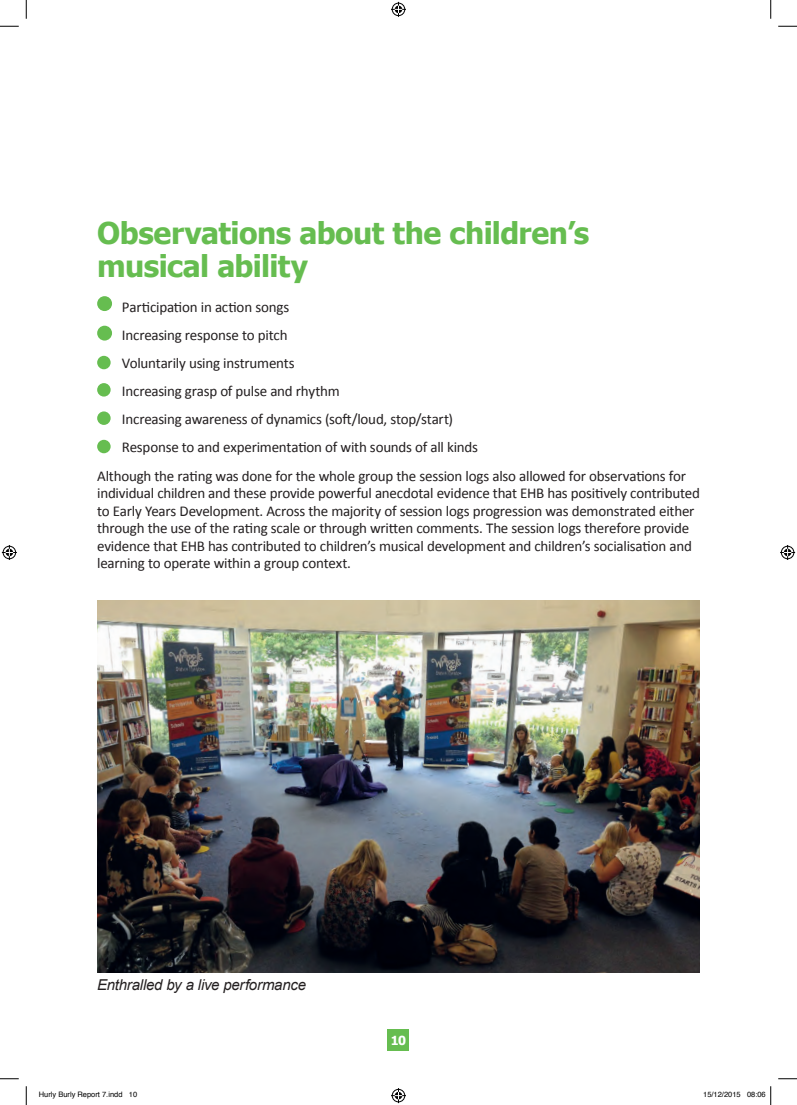
<style>
.page{position:relative;width:797px;height:1105px;background:#fff}
.page>*{position:absolute;margin:0;border:0;box-sizing:border-box;transform-origin:0 0}
.Sub_Heading_2{font:700 30px/32.5px "Tahoma";letter-spacing:-.02em;color:#66bd50}
.Body_Copy{font:15px/17.5px "Calibri";letter-spacing:-.015em;color:#231f20}
.Body_Copy-2{font:italic 15px "Arial";letter-spacing:-.015em;color:#231f20}
.t1{font:700 12.5px "Tahoma";color:#fff}
.t2{font:7.5px "Helvetica";color:#000}
</style>
<div class="page">
<div style="left:388px;top:1029px;width:21px;height:21px;background:#66bd50"></div>
<div style="left:97px;top:296px;width:15px;height:15px;background:#66bd50;border-radius:50%"></div>
<div style="left:97px;top:326px;width:15px;height:15px;background:#66bd50;border-radius:50%"></div>
<div style="left:97px;top:356px;width:14px;height:13px;background:#66bd50;border-radius:50%"></div>
<div style="left:97px;top:383px;width:14px;height:14px;background:#66bd50;border-radius:50%"></div>
<div style="left:97px;top:411px;width:14px;height:14px;background:#66bd50;border-radius:50%"></div>
<div style="left:97px;top:440px;width:14px;height:13px;background:#66bd50;border-radius:50%"></div>
<img style="left:97px;top:600px;width:602px;height:372px">
<svg style="left:0;top:25px;width:19px;height:2px"></svg>
<svg style="left:778px;top:25px;width:19px;height:2px"></svg>
<svg style="left:0;top:1078px;width:19px;height:1px"></svg>
<svg style="left:778px;top:1078px;width:19px;height:1px"></svg>
<svg style="left:25px;top:0;width:2px;height:19px"></svg>
<svg style="left:25px;top:1086px;width:2px;height:19px"></svg>
<svg style="left:770px;top:0;width:1px;height:19px"></svg>
<svg style="left:391px;top:2px;width:15px;height:15px"></svg>
<svg style="left:391px;top:1088px;width:15px;height:15px"></svg>
<svg style="left:2px;top:545px;width:15px;height:15px"></svg>
<svg style="left:780px;top:545px;width:15px;height:15px"></svg>
<svg style="left:770px;top:1086px;width:1px;height:19px"></svg>
<p class="Sub_Heading_2" style="left:97px;top:215px;width:493px">Observations about the children’s musical ability</p>
<p class="Body_Copy" style="left:122px;top:298px;width:169px">Participation in action songs</p>
<p class="Body_Copy" style="left:122px;top:326px;width:167px">Increasing response to pitch</p>
<p class="Body_Copy" style="left:122px;top:354px;width:174px">Voluntarily using instruments</p>
<p class="Body_Copy" style="left:122px;top:383px;width:219px">Increasing grasp of pulse and rhythm</p>
<p class="Body_Copy" style="left:122px;top:411px;width:332px">Increasing awareness of dynamics (soft/loud, stop/start)</p>
<p class="Body_Copy" style="left:122px;top:439px;width:357px">Response to and experimentation of with sounds of all kinds</p>
<p class="Body_Copy" style="left:97px;top:467px;width:604px">Although the rating was done for the whole group the session logs also allowed for observations for individual children and these provide powerful anecdotal evidence that EHB has positively contributed to Early Years Development. Across the majority of session logs progression was demonstrated either through the use of the rating scale or through written comments. The session logs therefore provide evidence that EHB has contributed to children’s musical development and children’s socialisation and learning to operate within a group context.</p>
<p class="Body_Copy-2" style="left:97px;top:975px;width:210px">Enthralled by a live performance</p>
<p class="t1" style="left:391px;top:1031px;width:17px">10</p>
<p class="t2" style="left:39px;top:1089px;width:100px">Hurly Burly Report 7.indd 10</p>
<p class="t2" style="left:703px;top:1089px;width:64px">15/12/2015 08:06</p>
</div>
